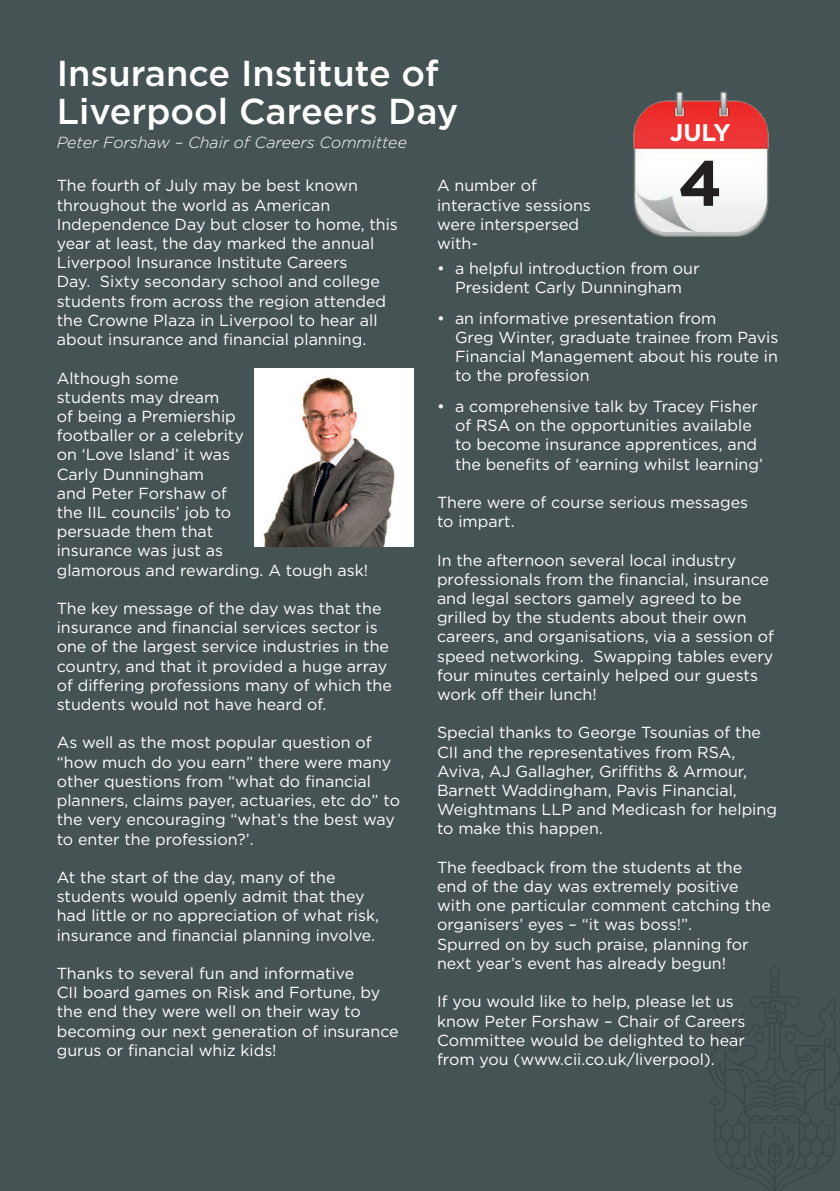
<style>
.page{position:relative;width:840px;height:1191px;background:#fff}
.page>*{position:absolute;margin:0;border:0;box-sizing:border-box;transform-origin:0 0}
.t1{font:700 64px "Gotham";color:#231f20}
.t2{font:500 36px/38px "Gotham";color:#fff}
.t3{font:700 24px "Gotham";color:#fff}
.t4{font:16px/19.2px "Gotham";color:#fff}
.t5{font:italic 300 16px "Gotham";color:#fff}
</style>
<div class="page">
<div style="left:0;top:0;width:839px;height:1191px;background:#465354"></div>
<img style="left:633px;top:91px;width:136px;height:146px">
<svg style="left:709px;top:967px;width:130px;height:224px"></svg>
<img style="left:254px;top:369px;width:159px;height:177px">
<h2 class="t2" style="left:57px;top:53px;width:403px">Insurance Institute of<br>Liverpool Careers Day</h2>
<p class="t5" style="left:57px;top:133px;width:351px">Peter Forshaw – Chair of Careers Committee</p>
<h3 class="t3" style="left:669px;top:116px;width:62px">JULY</h3>
<p class="t4" style="left:57px;top:176px;width:302px">The fourth of July may be best known throughout the world as American</p>
<p class="t4" style="left:57px;top:214px;width:342px">Independence Day but closer to home, this year at least, the day marked the annual Liverpool Insurance Institute Careers<br>Day. Sixty secondary school and college students from across the region attended the Crowne Plaza in Liverpool to hear all about insurance and financial planning.</p>
<p class="t4" style="left:57px;top:368px;width:313px">Although some<br>students may dream<br>of being a Premiership<br>footballer or a celebrity<br>on ‘Love Island’ it was<br>Carly Dunningham<br>and Peter Forshaw of<br>the IIL councils’ job to<br>persuade them that<br>insurance was just as<br>glamorous and rewarding. A tough ask!</p>
<p class="t4" style="left:57px;top:598px;width:336px">The key message of the day was that the insurance and financial services sector is one of the largest service industries in the country, and that it provided a huge array of differing professions many of which the students would not have heard of.</p>
<p class="t4" style="left:57px;top:733px;width:344px">As well as the most popular question of “how much do you earn” there were many other questions from “what do financial planners, claims payer, actuaries, etc do” to the very encouraging “what’s the best way to enter the profession?’.</p>
<p class="t4" style="left:57px;top:867px;width:324px">At the start of the day, many of the students would openly admit that they had little or no appreciation of what risk, insurance and financial planning involve.</p>
<p class="t4" style="left:57px;top:963px;width:343px">Thanks to several fun and informative<br>CII board games on Risk and Fortune, by the end they were well on their way to becoming our next generation of insurance gurus or financial whiz kids!</p>
<h1 class="t1" style="left:677px;top:141px;width:46px">4</h1>
<p class="t4" style="left:437px;top:176px;width:155px">A number of interactive sessions were interspersed with-</p>
<p class="t4" style="left:437px;top:258px;width:264px;text-align:center">• a helpful introduction from our<br>President Carly Dunningham</p>
<p class="t4" style="left:455px;top:308px;width:325px;text-indent:-18px">• an informative presentation from<br>Greg Winter, graduate trainee from Pavis Financial Management about his route in to the profession</p>
<p class="t4" style="left:455px;top:396px;width:309px;text-indent:-18px">• a comprehensive talk by Tracey Fisher of RSA on the opportunities available to become insurance apprentices, and the benefits of ‘earning whilst learning’</p>
<p class="t4" style="left:437px;top:492px;width:312px">There were of course serious messages to impart.</p>
<p class="t4" style="left:437px;top:550px;width:338px">In the afternoon several local industry professionals from the financial, insurance and legal sectors gamely agreed to be grilled by the students about their own careers, and organisations, via a session of speed networking. Swapping tables every four minutes certainly helped our guests work off their lunch!</p>
<p class="t4" style="left:437px;top:723px;width:341px">Special thanks to George Tsounias of the CII and the representatives from RSA, Aviva, AJ Gallagher, Griffiths &amp; Armour, Barnett Waddingham, Pavis Financial, Weightmans LLP and Medicash for helping to make this happen.</p>
<p class="t4" style="left:437px;top:857px;width:335px">The feedback from the students at the end of the day was extremely positive with one particular comment catching the organisers’ eyes – “it was boss!”.<br>Spurred on by such praise, planning for next year’s event has already begun!</p>
<p class="t4" style="left:437px;top:991px;width:310px">If you would like to help, please let us know Peter Forshaw – Chair of Careers Committee would be delighted to hear from you (www.cii.co.uk/liverpool).</p>
</div>
